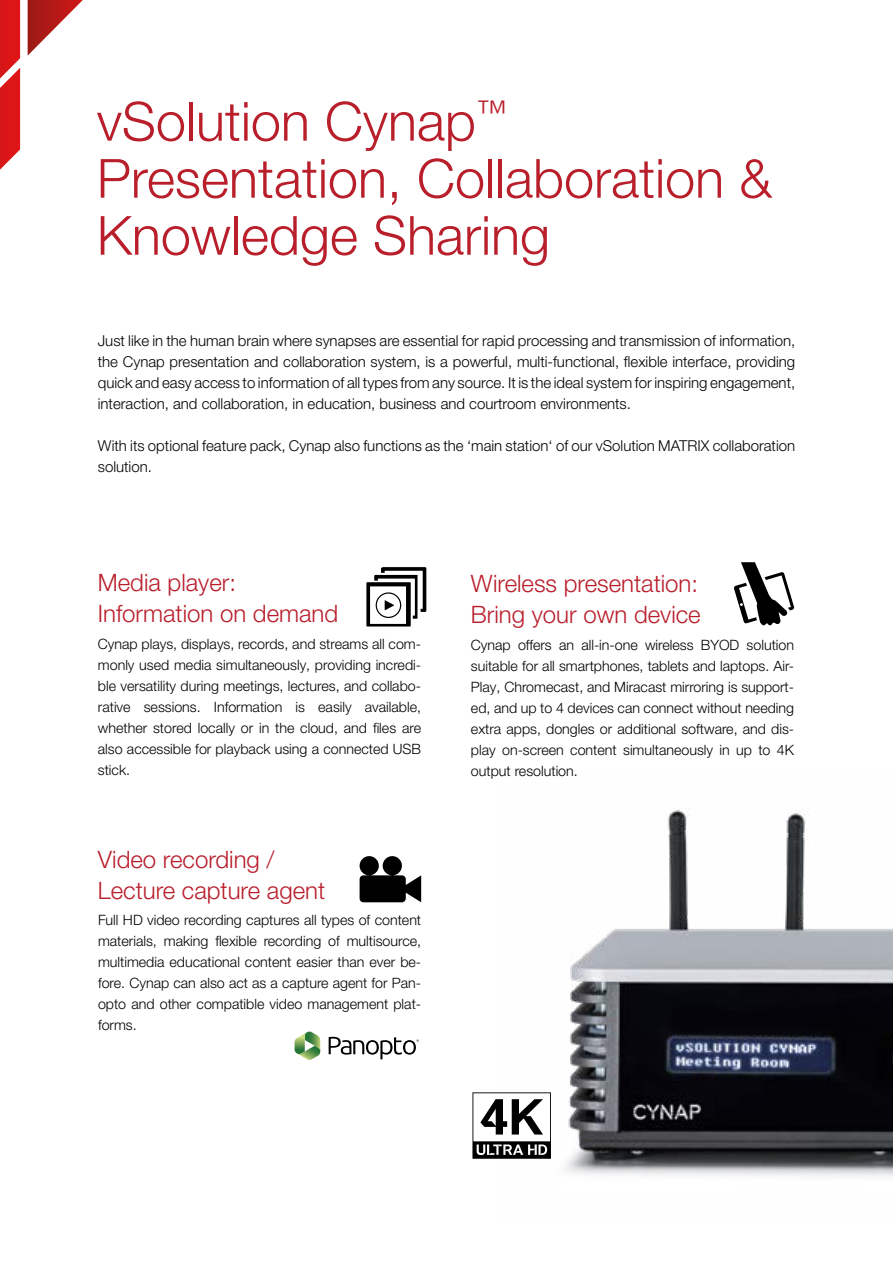
<style>
.page{position:relative;width:893px;height:1263px;background:#fff}
.page>*{position:absolute;margin:0;border:0;box-sizing:border-box;transform-origin:0 0}
.t1{font:300 54px/57px "Helvetica Neue LT Pro";color:#b91e2b}
.t2{font:300 24px/31.5px "Helvetica Neue LT Pro";color:#b91e2b}
.t3{font:300 15px/21px "Helvetica Neue LT Pro";color:#000;text-align:justify}
.t4{font:300 14.25px/21px "Helvetica Neue LT Pro";color:#000;text-align:justify}
.t5{font:5.1px "Myriad Set Pro Text";color:#000}
</style>
<div class="page">
<svg style="left:28px;top:0;width:55px;height:55px"></svg>
<svg style="left:0;top:0;width:20px;height:170px"></svg>
<svg style="left:366px;top:567px;width:60px;height:59px"></svg>
<svg style="left:360px;top:856px;width:61px;height:46px"></svg>
<svg style="left:295px;top:1031px;width:25px;height:29px"></svg>
<svg style="left:329px;top:1037px;width:87px;height:22px"></svg>
<img style="left:565px;top:808px;width:328px;height:369px">
<svg style="left:472px;top:1092px;width:79px;height:67px"></svg>
<svg style="left:734px;top:562px;width:60px;height:63px"></svg>
<h1 class="t1" style="left:97px;top:92px;width:677px">vSolution Cynap<sup>™<br></sup>Presentation, Collaboration &amp;<br>Knowledge Sharing</h1>
<p class="t3" style="left:98px;top:329px;width:699px">Just like in the human brain where synapses are essential for rapid processing and transmission of information, the Cynap presentation and collaboration system, is a powerful, multi-functional, flexible interface, providing quick and easy access to information of all types from any source. It is the ideal system for inspiring engagement, interaction, and collaboration, in education, business and courtroom environments.</p>
<p class="t3" style="left:98px;top:434px;width:699px">With its optional feature pack, Cynap also functions as the ‘main station‘ of our vSolution MATRIX collaboration solution.</p>
<h2 class="t2" style="left:98px;top:566px;width:242px">Media player:<br>Information on demand</h2>
<p class="t4" style="left:98px;top:633px;width:325px">Cynap plays, displays, records, and streams all com&shy;monly used media simultaneously, providing incredi&shy;ble versatility during meetings, lectures, and collabo&shy;rative sessions. Information is easily available, whether stored locally or in the cloud, and files are also accessible for playback using a connected USB stick.</p>
<h2 class="t2" style="left:98px;top:843px;width:229px">Video recording /<br>Lecture capture agent</h2>
<p class="t4" style="left:98px;top:909px;width:325px">Full HD video recording captures all types of content materials, making flexible recording of multisource, multimedia educational content easier than ever be&shy;fore. Cynap can also act as a capture agent for Pan&shy;opto and other compatible video management plat&shy;forms.</p>
<p class="t5" style="left:417px;top:1037px;width:4px">®</p>
<h2 class="t2" style="left:471px;top:567px;width:231px">Wireless presentation:<br>Bring your own device</h2>
<p class="t4" style="left:471px;top:634px;width:325px">Cynap offers an all-in-one wireless BYOD solution suitable for all smartphones, tablets and laptops. Air-Play, Chromecast, and Miracast mirroring is support&shy;ed, and up to 4 devices can connect without needing extra apps, dongles or additional software, and dis&shy;play on-screen content simultaneously in up to 4K output resolution.</p>
</div>
